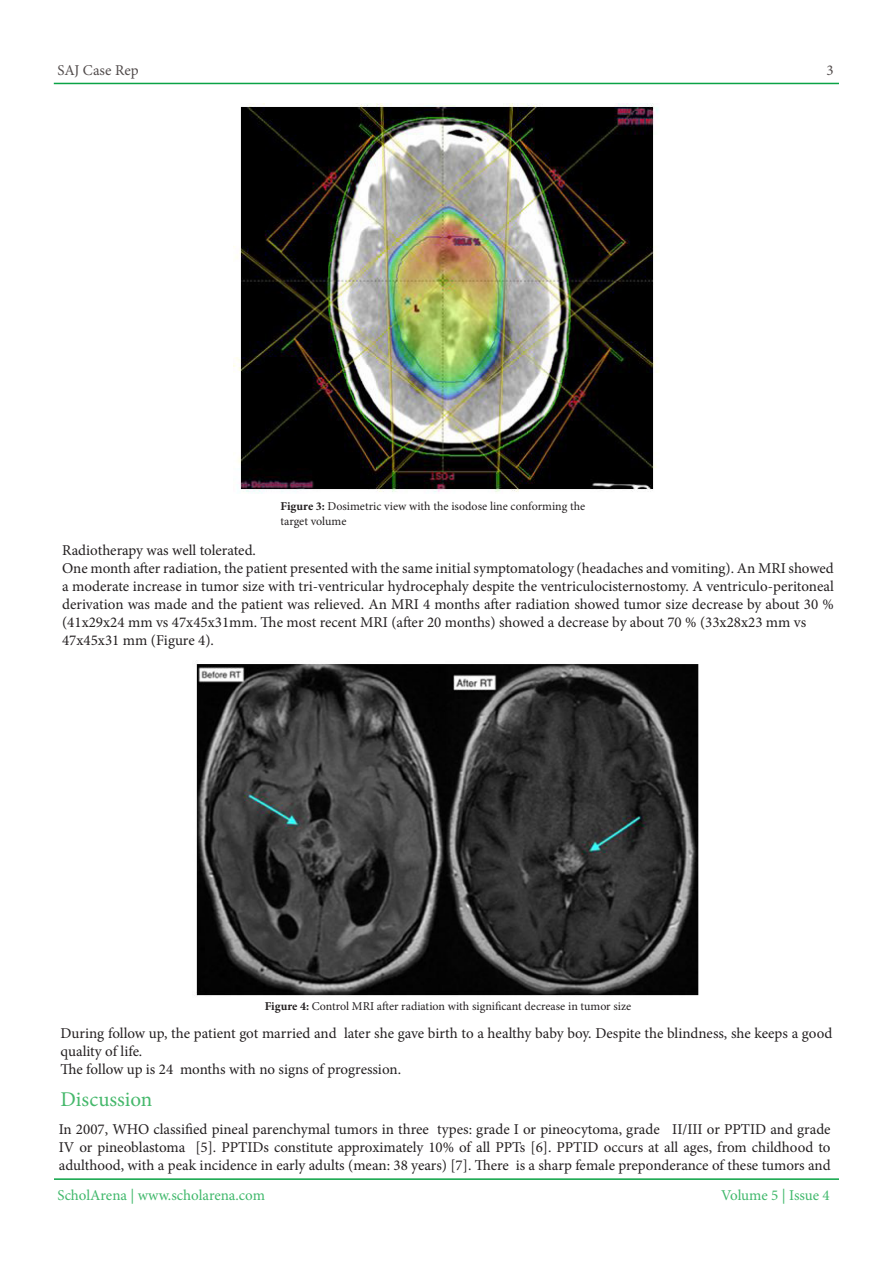
<style>
.page{position:relative;width:893px;height:1263px;background:#fff}
.page>*{position:absolute;margin:0;border:0;box-sizing:border-box;transform-origin:0 0}
.t1{font:21px "Minion Pro";color:#45b86b}
.t2{font:15px/18px "Minion Pro";color:#231f20}
.t3{font:15px "Minion Pro";letter-spacing:-.005em;color:#40b86b}
.t4{font:15px "Minion Pro";color:#524c4c}
.t5{font:12px/14.4px "Minion Pro";color:#231f20}
.s1{font-weight:700}
</style>
<div class="page">
<hr style="left:54px;top:83px;width:785px;height:1px;background:#0aa345">
<hr style="left:54px;top:1178px;width:785px;height:2px;background:#0aa345">
<img style="left:234px;top:103px;width:425px;height:390px">
<img style="left:196px;top:660px;width:503px;height:336px">
<p class="t4" style="left:57px;top:60px;width:83px">SAJ Case Rep</p>
<p class="t5" style="left:281px;top:499px;width:306px"><span class="s1">Figure 3:</span> Dosimetric view with the isodose line conforming the target volume</p>
<p class="t4" style="left:826px;top:60px;width:9px">3</p>
<p class="t2" style="left:62px;top:541px;width:195px">Radiotherapy was well tolerated.</p>
<p class="t2" style="left:62px;top:559px;width:773px;text-align:justify">One month after radiation, the patient presented with the same initial symptomatology (headaches and vomiting .) An MRI showed a moderate increase in tumor size with tri-ventricular hydrocephaly despite the ventriculocisternostomy A. ventriculo-peritoneal derivation was made and the patient was relieved. An MRI 4 months after radiation showed tumor size decrease by about 30 % (41x29x24 mm vs 47x45x31mm. The most recent MRI (after 20 months) showed a decrease by about 70 % (33x28x23 mm vs</p>
<p class="t2" style="left:62px;top:631px;width:153px">47x45x31 mm (Figure .(4</p>
<p class="t5" style="left:265px;top:998px;width:368px"><span class="s1">Figure 4:</span> Control MRI after radiation with significant decrease in tumor size</p>
<p class="t2" style="left:344px;top:1024px;width:490px">later she gave birth to a healthy baby boy. Despite the blindness, she keeps a good</p>
<p class="t2" style="left:60px;top:1024px;width:278px">During follow up, the patient got married and quality of life.</p>
<p class="t2" style="left:180px;top:1060px;width:223px">months with no signs of progression.</p>
<p class="t2" style="left:60px;top:1060px;width:114px">The follow up is 24</p>
<p class="t1" style="left:60px;top:1085px;width:93px">Discussion</p>
<p class="t2" style="left:195px;top:1120px;width:637px;text-indent:-137px">In 2007, WHO classified pineal parenchymal tumors in three<br>[ .]5 PPTIDs constitute approximately 10% of all PPTs [ .]6 PPTID occurs at all ages, from childhood to</p>
<p class="t2" style="left:437px;top:1120px;width:224px">types: grade I or pineocytoma, grade</p>
<p class="t2" style="left:672px;top:1120px;width:160px">II/III or PPTID and grade</p>
<p class="t2" style="left:59px;top:1138px;width:773px">IV or pineoblastoma<br>adulthood, with a peak incidence in early adults (mean: 38 years) [ .]7 There is a sharp female preponderance of these tumors and</p>
<p class="t3" style="left:57px;top:1185px;width:209px">ScholArena | www.scholarena.com</p>
<p class="t3" style="left:721px;top:1185px;width:110px">Volume 5 | Issue 4</p>
</div>
